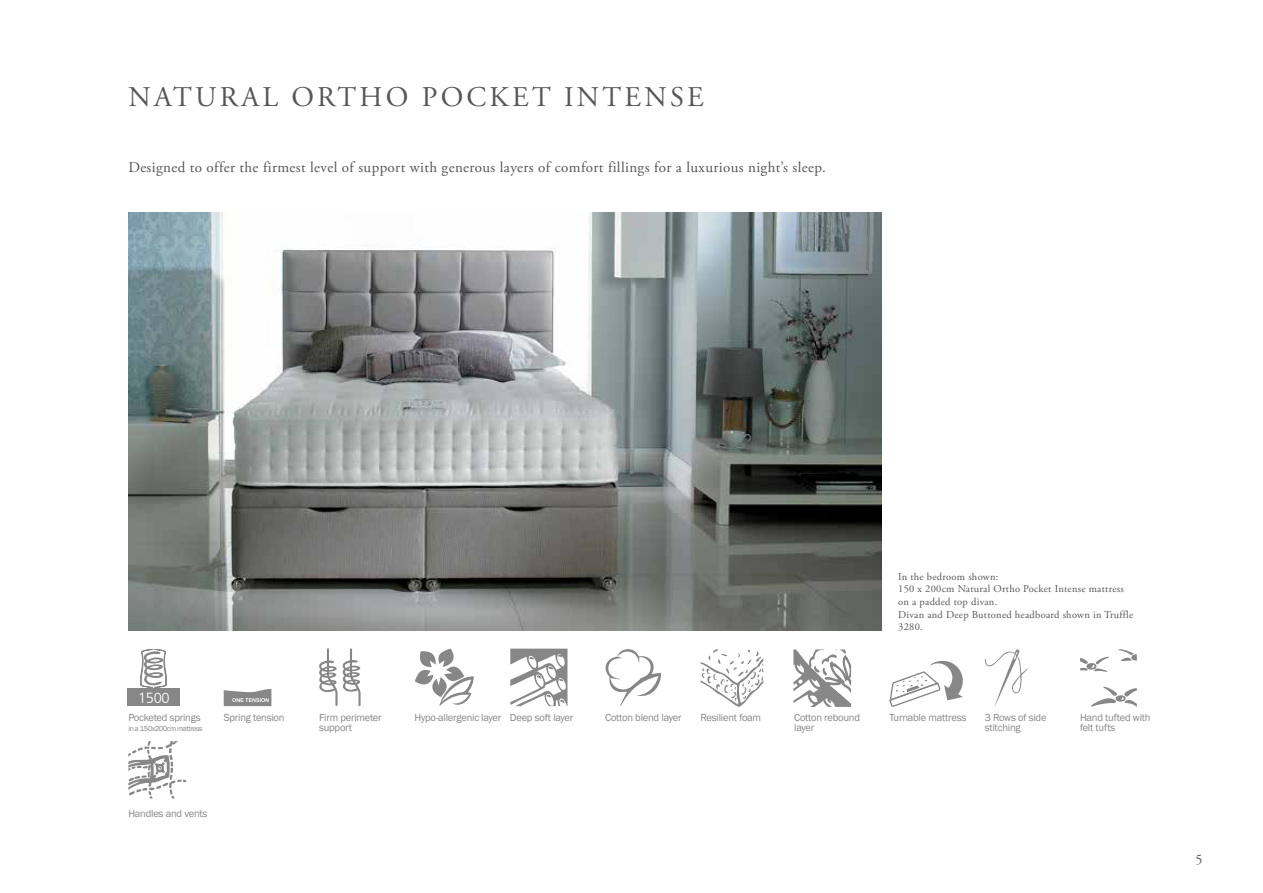
<style>
.page{position:relative;width:1263px;height:893px;background:#fff}
.page>*{position:absolute;margin:0;border:0;box-sizing:border-box;transform-origin:0 0}
.t1{font:28.5px "Adobe Garamond Pro";letter-spacing:.115em;color:#575756}
.t2{font:15px "Adobe Garamond Pro";letter-spacing:.025em;color:#575756}
.t3{font:300 14.7px "Frutiger LT";color:#fff}
.t4{font:14.25px "Adobe Garamond Pro";color:#575756}
.t5{font:10.5px/10.5px "Franklin Gothic";letter-spacing:-.02em;color:#878787}
.t6{font:10.5px/12.6px "Adobe Garamond Pro";letter-spacing:.025em;color:#575756}
.t7{font:7.5px "Franklin Gothic";letter-spacing:-.05em;color:#878787}
</style>
<div class="page">
<img style="left:128px;top:213px;width:753px;height:417px">
<svg style="left:224px;top:689px;width:47px;height:17px"></svg>
<svg style="left:510px;top:649px;width:58px;height:58px"></svg>
<svg style="left:415px;top:648px;width:59px;height:58px"></svg>
<svg style="left:605px;top:649px;width:56px;height:57px"></svg>
<svg style="left:319px;top:648px;width:42px;height:58px"></svg>
<svg style="left:1091px;top:687px;width:46px;height:20px"></svg>
<svg style="left:1118px;top:649px;width:19px;height:12px"></svg>
<svg style="left:1080px;top:657px;width:29px;height:15px"></svg>
<svg style="left:985px;top:649px;width:43px;height:57px"></svg>
<svg style="left:889px;top:661px;width:74px;height:46px"></svg>
<svg style="left:128px;top:741px;width:58px;height:57px"></svg>
<svg style="left:701px;top:649px;width:62px;height:58px"></svg>
<svg style="left:793px;top:649px;width:58px;height:58px"></svg>
<div style="left:128px;top:689px;width:52px;height:17px;background:#878787"></div>
<svg style="left:140px;top:649px;width:27px;height:40px"></svg>
<h1 class="t1" style="left:129px;top:80px;width:577px">NATURAL ORTHO POCKET INTENSE</h1>
<h2 class="t2" style="left:128px;top:159px;width:699px">Designed to offer the firmest level of support with generous layers of comfort fillings for a luxurious night’s sleep.</h2>
<p class="t6" style="left:898px;top:571px;width:237px">In the bedroom shown:<br>150 x 200cm Natural Ortho Pocket Intense mattress on a padded top divan.<br>Divan and Deep Buttoned headboard shown in Truffle<br>3280.</p>
<h3 class="t3" style="left:138px;top:689px;width:33px">1500</h3>
<p class="t5" style="left:128px;top:712px;width:74px">Pocketed springs</p>
<p class="t7" style="left:128px;top:724px;width:76px">in a 150x200cm mattress</p>
<p class="t5" style="left:224px;top:712px;width:62px">Spring tension</p>
<p class="t5" style="left:319px;top:712px;width:64px">Firm perimeter support</p>
<p class="t5" style="left:414px;top:712px;width:160px">Hypo-allergenic layer Deep soft layer</p>
<p class="t5" style="left:605px;top:712px;width:78px">Cotton blend layer</p>
<p class="t5" style="left:701px;top:712px;width:62px">Resilient foam</p>
<p class="t5" style="left:794px;top:712px;width:67px">Cotton rebound layer</p>
<p class="t5" style="left:889px;top:712px;width:78px">Turnable mattress</p>
<p class="t5" style="left:985px;top:712px;width:63px">3 Rows of side stitching</p>
<p class="t5" style="left:1080px;top:712px;width:72px">Hand tufted with felt tufts</p>
<p class="t5" style="left:128px;top:808px;width:81px">Handles and vents</p>
<h3 class="t4" style="left:1195px;top:851px;width:9px">5</h3>
</div>
